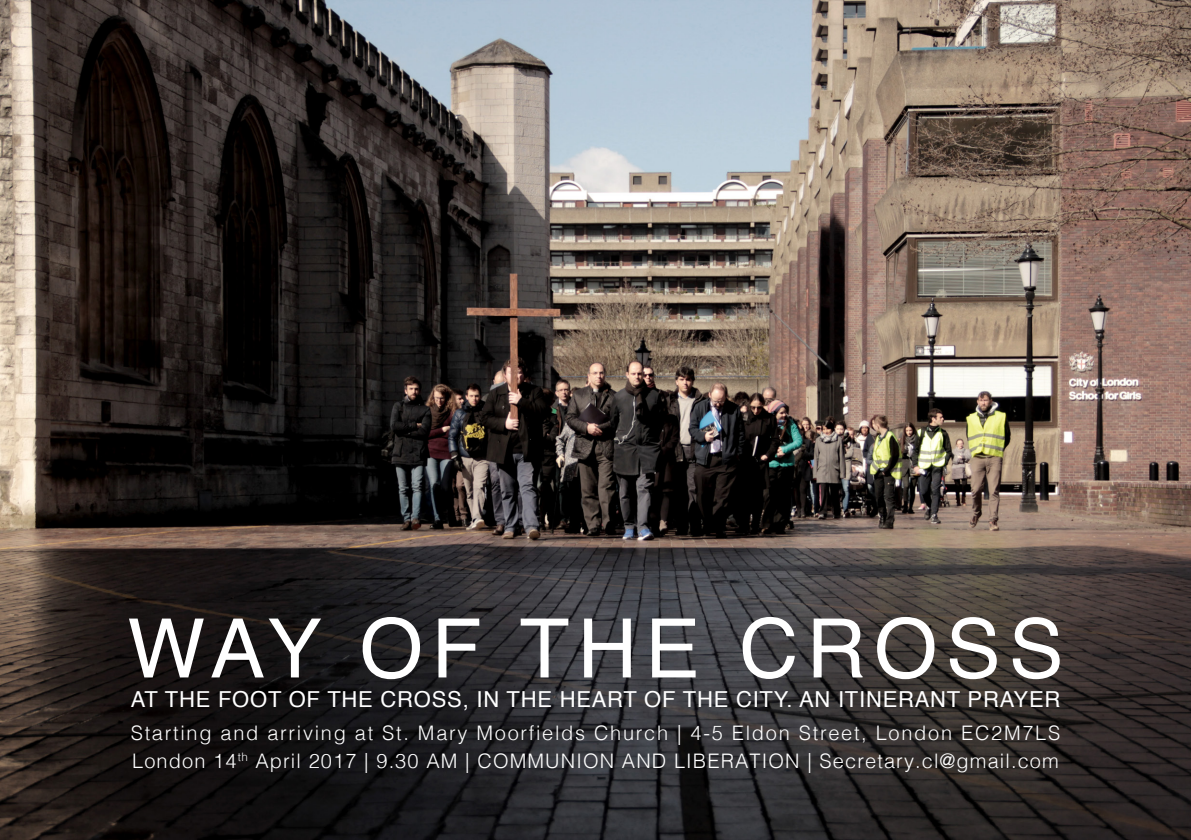
<style>
.page{position:relative;width:1191px;height:840px;background:#fff}
.page>*{position:absolute;margin:0;border:0;box-sizing:border-box;transform-origin:0 0}
.t1{font:82px "Helvetica";letter-spacing:.1em;color:#fff}
.t2{font:22px "Helvetica";letter-spacing:.035em;color:#fff}
.t3{font:300 20px "Helvetica";letter-spacing:.085em;color:#fff}
.t4{font:300 20px "Helvetica";letter-spacing:.055em;color:#fff}
</style>
<div class="page">
<img style="left:0;top:0;width:1191px;height:839px">
<p class="t1" style="left:127px;top:585px;width:937px">WAY OF THE CROSS</p>
<p class="t2" style="left:131px;top:682px;width:931px">AT THE FOOT OF THE CROSS, IN THE HEART OF THE CITY. AN ITINERANT PRAYER</p>
<p class="t3" style="left:131px;top:715px;width:931px">Starting and arriving at St. Mary Moorfields Church | 4-5 Eldon Street, London EC2M7LS</p>
<p class="t4" style="left:132px;top:743px;width:928px">London 14<sup>th</sup> April 2017 | 9.30 AM | COMMUNION AND LIBERATION | Secretary.cl@gmail.com</p>
</div>
